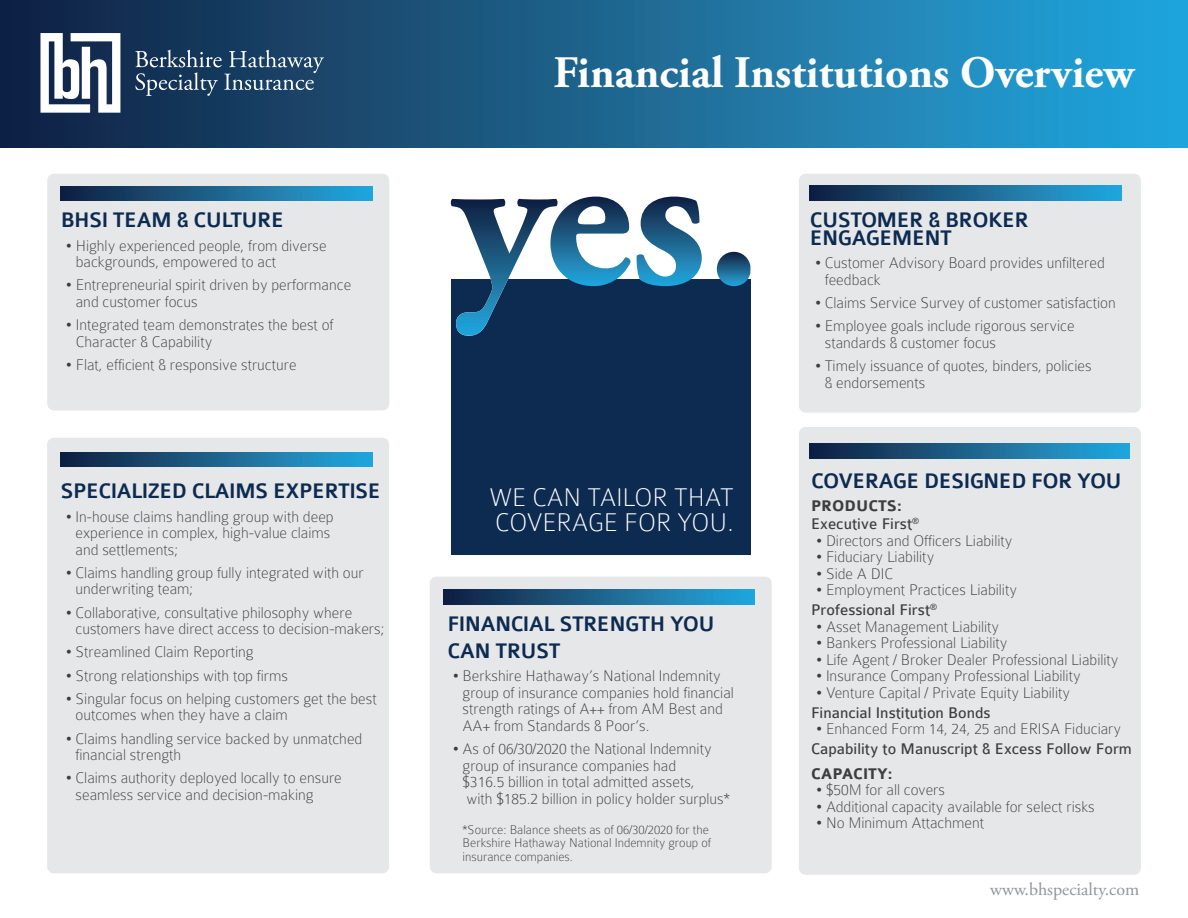
<style>
.page{position:relative;width:1188px;height:918px;background:#fff}
.page>*{position:absolute;margin:0;border:0;box-sizing:border-box;transform-origin:0 0}
.t1{font:700 45px "Adobe Garamond Pro";color:#fff}
.t2{font:100 27.3px/25.8px "Colaborate";color:#fff}
.t3{font:500 22.5px/18px "Colaborate";letter-spacing:-.03em;color:#0d2b51}
.t4{font:18px "Adobe Garamond Pro";color:#939598}
.t5{font:100 16.5px/16.5px "Colaborate";color:#3e3e3f}
.t6{font:16.5px/18.5px "Colaborate";color:#3e3e3f}
.t7{font:700 16.5px "Colaborate";color:#3e3e3f}
.t8{font:100 13.5px/13.5px "Colaborate";color:#3e3e3f}
.s1{font-weight:700}
.s2{font-weight:400}
</style>
<div class="page">
<div style="left:0;top:0;width:1188px;height:148px;background:linear-gradient(to right,#132140,#25a8de)"></div>
<svg style="left:40px;top:33px;width:80px;height:80px"></svg>
<svg style="left:135px;top:50px;width:189px;height:46px;background:#3a5a78"></svg>
<div style="left:799px;top:174px;width:342px;height:239px;background:#e6e7e9;border-radius:7px"></div>
<div style="left:799px;top:427px;width:342px;height:448px;background:#e6e7e9;border-radius:7px"></div>
<div style="left:47px;top:438px;width:342px;height:435px;background:#e6e7e9;border-radius:7px"></div>
<div style="left:430px;top:577px;width:342px;height:296px;background:#e6e7e9;border-radius:7px"></div>
<div style="left:47px;top:174px;width:342px;height:237px;background:#e6e7e9;border-radius:7px"></div>
<div style="left:451px;top:279px;width:300px;height:275px;background:#0d2b51"></div>
<svg style="left:450px;top:197px;width:252px;height:139px"></svg>
<svg style="left:717px;top:252px;width:33px;height:34px"></svg>
<svg style="left:61px;top:186px;width:311px;height:14px;background:#1b638e"></svg>
<svg style="left:443px;top:590px;width:312px;height:14px;background:#1b638e"></svg>
<svg style="left:61px;top:452px;width:311px;height:15px;background:#1b648e"></svg>
<svg style="left:810px;top:186px;width:312px;height:14px;background:#1b648f"></svg>
<svg style="left:810px;top:444px;width:320px;height:14px;background:#1b648e"></svg>
<h3 class="t3" style="left:61px;top:212px;width:225px">BHSI TEAM &amp; CULTURE</h3>
<p class="t5" style="left:76px;top:237px;width:253px;text-indent:-10px">• Highly experienced people, from diverse backgrounds, empowered to act</p>
<p class="t5" style="left:76px;top:277px;width:277px;text-indent:-10px">• Entrepreneurial spirit driven by performance and customer focus</p>
<p class="t5" style="left:76px;top:317px;width:259px;text-indent:-10px">• Integrated team demonstrates the best of<br>Character &amp; Capability</p>
<p class="t5" style="left:65px;top:356px;width:233px">• Flat, efficient &amp; responsive structure</p>
<h3 class="t3" style="left:61px;top:483px;width:322px">SPECIALIZED CLAIMS EXPERTISE</h3>
<p class="t5" style="left:76px;top:508px;width:260px;text-indent:-10px">• In-house claims handling group with deep experience in complex, high-value claims and settlements;</p>
<p class="t5" style="left:76px;top:564px;width:290px;text-indent:-10px">• Claims handling group fully integrated with our underwriting team;</p>
<p class="t5" style="left:76px;top:604px;width:311px;text-indent:-10px">• Collaborative, consultative philosophy where customers have direct access to decision-makers;</p>
<p class="t5" style="left:65px;top:644px;width:190px">• Streamlined Claim Reporting</p>
<p class="t5" style="left:65px;top:667px;width:224px">• Strong relationships with top firms</p>
<p class="t5" style="left:76px;top:690px;width:303px;text-indent:-10px">• Singular focus on helping customers get the best outcomes when they have a claim</p>
<p class="t5" style="left:76px;top:730px;width:288px;text-indent:-10px">• Claims handling service backed by unmatched financial strength</p>
<p class="t5" style="left:76px;top:770px;width:268px;text-indent:-10px">• Claims authority deployed locally to ensure seamless service and decision-making</p>
<h1 class="t1" style="left:554px;top:46px;width:582px">Financial Institutions Overview</h1>
<h2 class="t2" style="left:489px;top:484px;width:246px">WE CAN TAILOR THAT<br>COVERAGE FOR YOU.</h2>
<h3 class="t3" style="left:448px;top:611px;width:269px;line-height:27px">FINANCIAL STRENGTH YOU<br>CAN TRUST</h3>
<p class="t5" style="left:463px;top:668px;width:273px;text-indent:-10px">• Berkshire Hathaway’s National Indemnity group of insurance companies hold financial strength ratings of A++ from AM Best and AA+ from Standards &amp; Poor’s.</p>
<p class="t5" style="left:463px;top:741px;width:269px;text-indent:-10px">• As of 06/30/2020 the National Indemnity group of insurance companies had<br>$316.5 billion in total admitted assets,<br>with $185.2 billion in policy holder surplus*</p>
<p class="t8" style="left:463px;top:823px;width:250px">*Source: Balance sheets as of 06/30/2020 for the<br>Berkshire Hathaway National Indemnity group of insurance companies.</p>
<h3 class="t3" style="left:810px;top:211px;width:221px">CUSTOMER &amp; BROKER<br>ENGAGEMENT</h3>
<p class="t5" style="left:825px;top:255px;width:282px;text-indent:-10px">• Customer Advisory Board provides unfiltered feedback</p>
<p class="t5" style="left:814px;top:295px;width:303px">• Claims Service Survey of customer satisfaction</p>
<p class="t5" style="left:825px;top:318px;width:251px;text-indent:-10px">• Employee goals include rigorous service standards &amp; customer focus</p>
<p class="t5" style="left:825px;top:358px;width:268px;text-indent:-10px">• Timely issuance of quotes, binders, policies &amp; endorsements</p>
<h3 class="t3" style="left:811px;top:472px;width:312px">COVERAGE DESIGNED FOR YOU</h3>
<p class="t6" style="left:811px;top:496px;width:110px"><span class="s1">PRODUCTS:<br></span>Executive First<sup>®</sup></p>
<p class="t5" style="left:816px;top:532px;width:199px">• Directors and Officers Liability</p>
<p class="t5" style="left:816px;top:549px;width:120px">• Fiduciary Liability</p>
<p class="t5" style="left:816px;top:565px;width:79px">• Side A DIC</p>
<p class="t5" style="left:811px;top:580px;width:208px;line-height:20px">• Employment Practices Liability<br><span class="s2">Professional First</span><sup>®</sup></p>
<p class="t5" style="left:816px;top:618px;width:185px">• Asset Management Liability</p>
<p class="t5" style="left:816px;top:635px;width:193px">• Bankers Professional Liability</p>
<p class="t5" style="left:816px;top:651px;width:305px">• Life Agent / Broker Dealer Professional Liability</p>
<p class="t5" style="left:816px;top:668px;width:267px">• Insurance Company Professional Liability</p>
<p class="t5" style="left:816px;top:684px;width:256px">• Venture Capital / Private Equity Liability</p>
<p class="t6" style="left:811px;top:703px;width:181px">Financial Institution Bonds</p>
<p class="t5" style="left:816px;top:721px;width:307px">• Enhanced Form 14, 24, 25 and ERISA Fiduciary</p>
<p class="t6" style="left:811px;top:740px;width:322px">Capability to Manuscript &amp; Excess Follow Form</p>
<p class="t7" style="left:811px;top:765px;width:83px">CAPACITY:</p>
<p class="t5" style="left:816px;top:782px;width:131px">• $50M for all covers</p>
<p class="t5" style="left:816px;top:798px;width:281px">• Additional capacity available for select risks</p>
<p class="t5" style="left:816px;top:815px;width:170px">• No Minimum Attachment</p>
<p class="t4" style="left:990px;top:879px;width:151px">www.bhspecialty.com</p>
</div>
